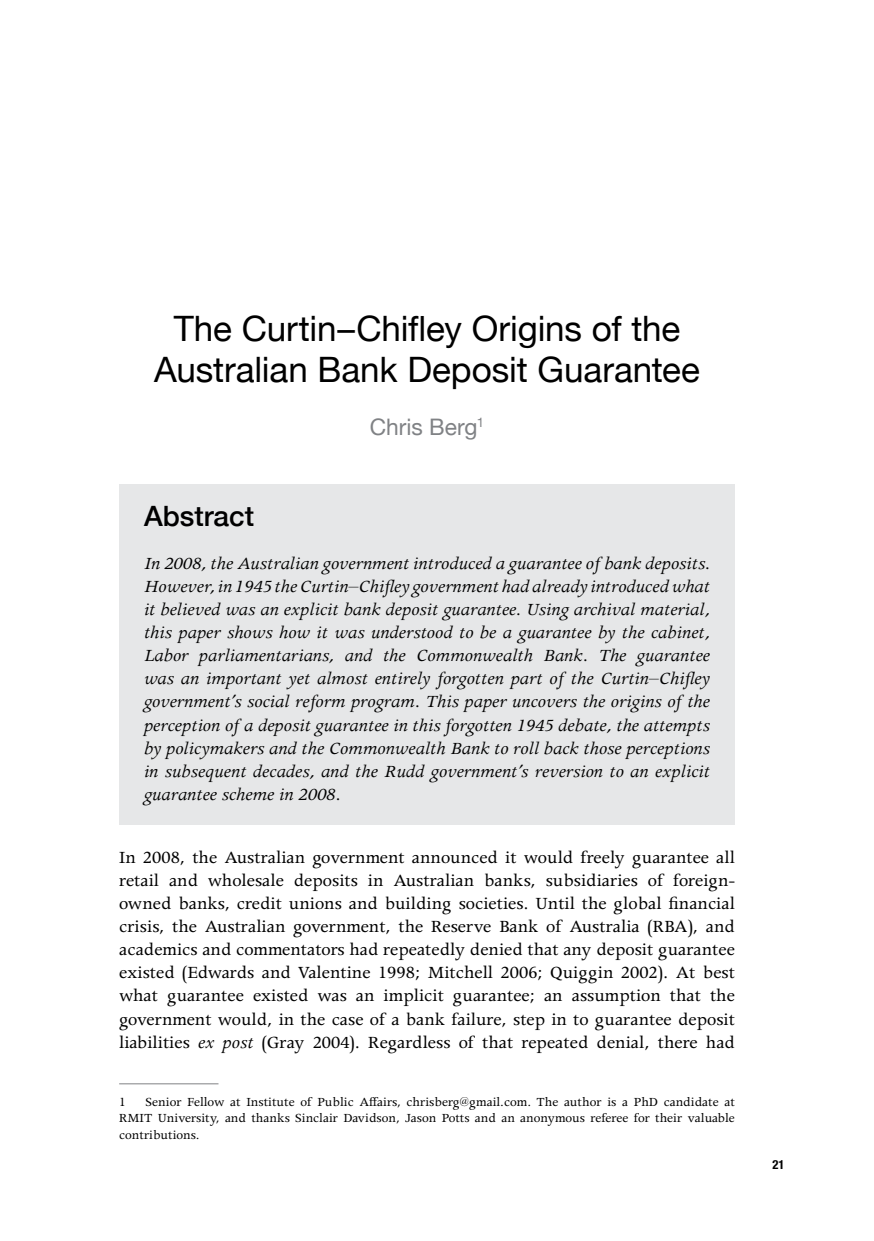
<style>
.page{position:relative;width:874px;height:1241px;background:#fff}
.page>*{position:absolute;margin:0;border:0;box-sizing:border-box;transform-origin:0 0}
.t1{font:35px/40.2px "Helvetica Neue";letter-spacing:-.005em;color:#000;text-align:center}
.t2{font:500 28px "Helvetica Neue";color:#000}
.t3{font:22.75px "Helvetica Neue";color:#808285}
.t4{font:italic 19.25px/23.1px "Apollo MT Std";color:#000;text-align:justify}
.t5{font:19.25px/23.1px "Apollo MT Std";color:#000;text-align:justify}
.t6{font:14px/16.8px "Apollo MT Std";color:#000;text-align:justify}
.t7{font:700 condensed 12.6px "Helvetica Neue";color:#000}
.s1{font-style:italic}
</style>
<div class="page">
<div style="left:119px;top:484px;width:615px;height:340px;background:#e6e7e8"></div>
<hr style="left:119px;top:1083px;width:99px;height:1px;background:#808285">
<h1 class="t1" style="left:154px;top:311px;width:547px">The Curtin–Chifley Origins of the<br>Australian Bank Deposit Guarantee</h1>
<p class="t3" style="left:370px;top:410px;width:116px">Chris Berg<sup>1</sup></p>
<h2 class="t2" style="left:144px;top:493px;width:111px">Abstract</h2>
<p class="t4" style="left:144px;top:553px;width:567px">In 2008, the Australian government introduced a guarantee of bank deposits.<br>However, in 1945 the Curtin–Chifley government had already introduced what it believed was an explicit bank deposit guarantee. Using archival material, this paper shows how it was understood to be a guarantee by the cabinet, Labor parliamentarians, and the Commonwealth Bank. The guarantee was an important yet almost entirely forgotten part of the Curtin–Chifley government’s social reform program. This paper uncovers the origins of the perception of a deposit guarantee in this forgotten 1945 debate, the attempts by policymakers and the Commonwealth Bank to roll back those perceptions in subsequent decades, and the Rudd government’s reversion to an explicit guarantee scheme in 2008.</p>
<p class="t5" style="left:119px;top:846px;width:617px">In 2008, the Australian government announced it would freely guarantee all retail and wholesale deposits in Australian banks, subsidiaries of foreign&shy;owned banks, credit unions and building societies. Until the global financial crisis, the Australian government, the Reserve Bank of Australia (RBA), and academics and commentators had repeatedly denied that any deposit guarantee existed (Edwards and Valentine 1998; Mitchell 2006; Quiggin 2002). At best what guarantee existed was an implicit guarantee; an assumption that the government would, in the case of a bank failure, step in to guarantee deposit liabilities <span class="s1">ex post</span> (Gray 2004). Regardless of that repeated denial, there had</p>
<p class="t6" style="left:119px;top:1093px;width:617px;text-indent:26px">Senior Fellow at Institute of Public Affairs, chrisberg@gmail.com. The author is a PhD candidate at RMIT University, and thanks Sinclair Davidson, Jason Potts and an anonymous referee for their valuable contributions.</p>
<p class="t6" style="left:119px;top:1093px;width:8px">1</p>
<p class="t7" style="left:772px;top:1153px;width:14px">21</p>
</div>
